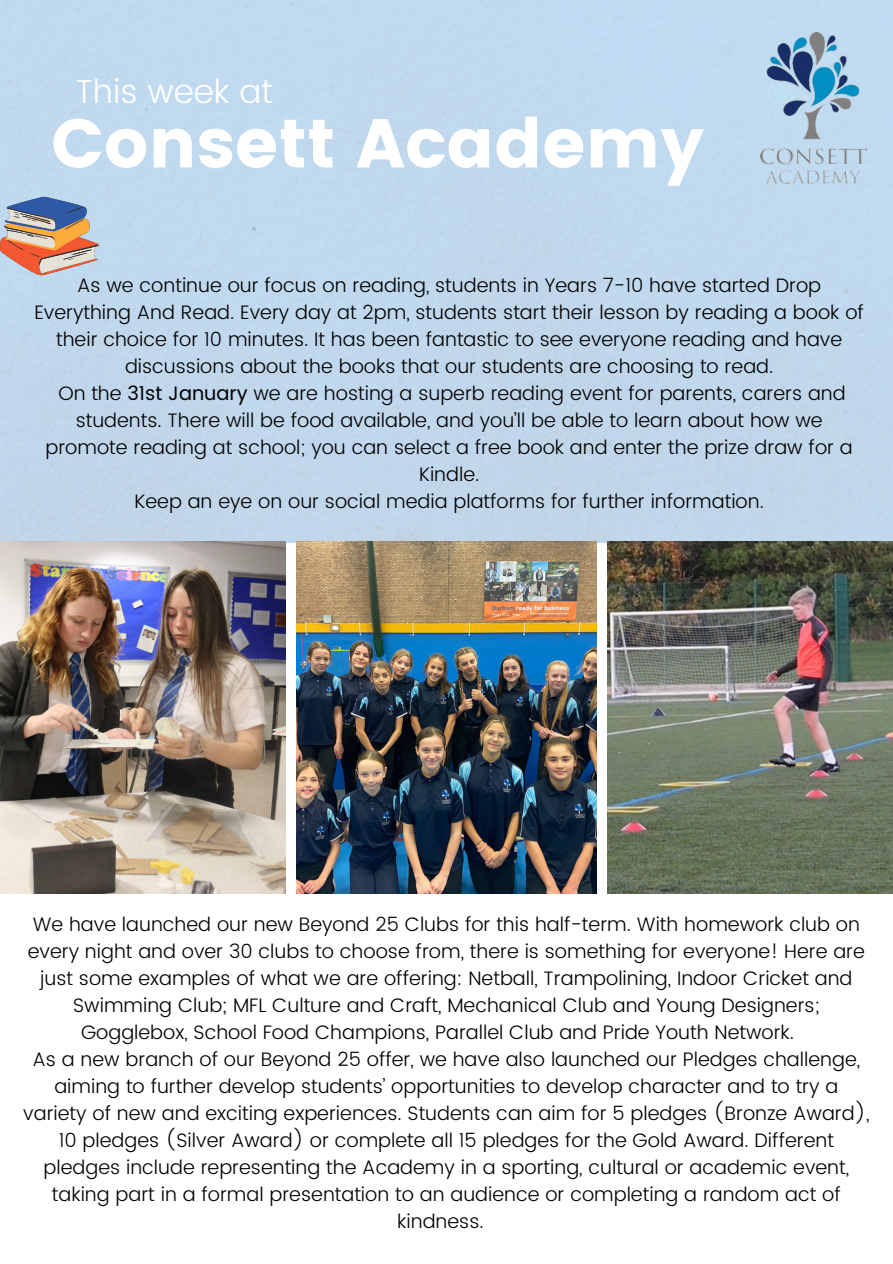
<style>
.page{position:relative;width:893px;height:1264px;background:#fff}
.page>*{position:absolute;margin:0;border:0;box-sizing:border-box;transform-origin:0 0}
.t1{font:68.7px "Poppins";color:#fff}
.t2{font:300 33.15px "Poppins";color:#fff}
.t3{font:300 19.5px/27px "Poppins";color:#000;text-align:center}
.s1{font-weight:400}
</style>
<div class="page">
<div style="left:0;top:0;width:892px;height:542px;background:#c0d8ed"></div>
<img style="left:760px;top:33px;width:106px;height:150px">
<svg style="left:0;top:197px;width:99px;height:78px;background:#b49c9a"></svg>
<img style="left:0;top:542px;width:286px;height:351px">
<img style="left:297px;top:542px;width:299px;height:351px">
<img style="left:607px;top:542px;width:285px;height:351px">
<h2 class="t2" style="left:75px;top:72px;width:199px">This week at</h2>
<h1 class="t1" style="left:51px;top:104px;width:654px">Consett Academy</h1>
<p class="t3" style="left:34px;top:271px;width:831px">As we continue our focus on reading, students in Years 7-10 have started Drop Everything And Read. Every day at 2pm, students start their lesson by reading a book of their choice for 10 minutes. It has been fantastic to see everyone reading and have discussions about the books that our students are choosing to read.<br>On the <span class="s1">31st January</span> we are hosting a superb reading event for parents, carers and students. There will be food available, and you’ll be able to learn about how we promote reading at school; you can select a free book and enter the prize draw for a Kindle.<br>Keep an eye on our social media platforms for further information.</p>
<p class="t3" style="left:33px;top:911px;width:828px">We have launched our new Beyond 25 Clubs for this half-term. With homework club on</p>
<p class="t3" style="left:28px;top:938px;width:838px">every night and over 30 clubs to choose from, there is something for everyone! Here are</p>
<p class="t3" style="left:40px;top:965px;width:813px">just some examples of what we are offering: Netball, Trampolining, Indoor Cricket and</p>
<p class="t3" style="left:73px;top:992px;width:747px">Swimming Club; MFL Culture and Craft, Mechanical Club and Young Designers;</p>
<p class="t3" style="left:81px;top:1019px;width:714px">Gogglebox, School Food Champions, Parallel Club and Pride Youth Network.</p>
<p class="t3" style="left:33px;top:1046px;width:829px">As a new branch of our Beyond 25 offer, we have also launched our Pledges challenge,</p>
<p class="t3" style="left:54px;top:1073px;width:785px">aiming to further develop students’ opportunities to develop character and to try a</p>
<p class="t3" style="left:23px;top:1100px;width:847px">variety of new and exciting experiences. Students can aim for 5 pledges (Bronze Award),</p>
<p class="t3" style="left:59px;top:1127px;width:776px">10 pledges (Silver Award) or complete all 15 pledges for the Gold Award. Different</p>
<p class="t3" style="left:44px;top:1154px;width:806px">pledges include representing the Academy in a sporting, cultural or academic event,</p>
<p class="t3" style="left:52px;top:1181px;width:790px">taking part in a formal presentation to an audience or completing a random act of</p>
<p class="t3" style="left:397px;top:1208px;width:88px">kindness.</p>
</div>
